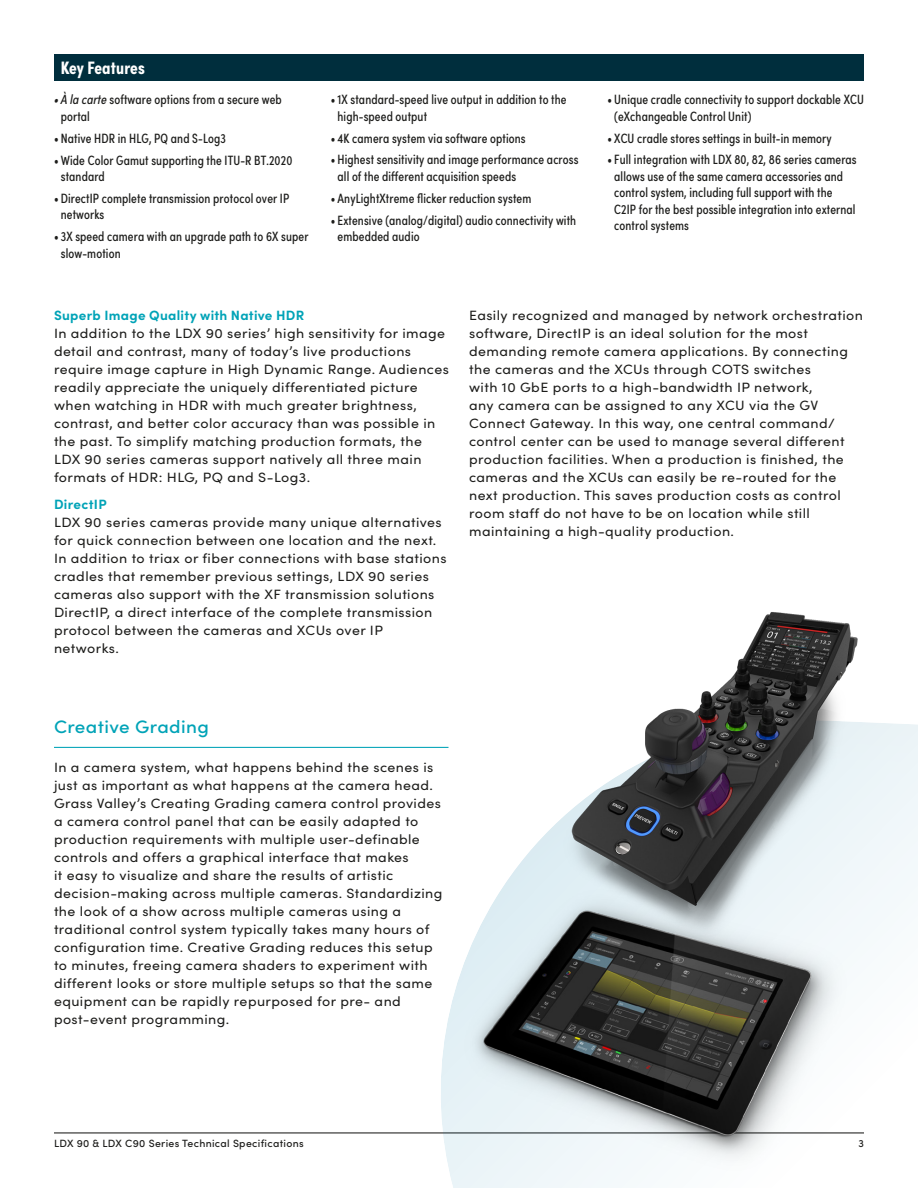
<style>
.page{position:relative;width:918px;height:1188px;background:#fff}
.page>*{position:absolute;margin:0;border:0;box-sizing:border-box;transform-origin:0 0}
.t1{font:500 18px "Sofia Pro";letter-spacing:.02em;color:#00a3b7;scale:1.05 1}
.t2{font:700 18px "Sofia Pro Condensed";letter-spacing:.01em;color:#fff}
.t3{font:13.5px/18px "Sofia Pro";letter-spacing:.03em;color:#1d1d1b;scale:1.05 1}
.t4{font:13.5px/16.5px "Sofia Pro Condensed";letter-spacing:.01em;color:#1d1d1b}
.t5{font:700 13.5px "Sofia Pro";letter-spacing:.02em;color:#00a3b7}
.t6{font:500 10.5px "Sofia Pro";letter-spacing:.03em;color:#1d1d1b}
.s1{font-style:italic}
</style>
<div class="page">
<hr style="left:54px;top:1132px;width:810px;height:1px;background:#1d1d1b">
<div style="left:54px;top:54px;width:810px;height:27px;background:#002e3d"></div>
<svg style="left:344px;top:723px;width:574px;height:465px"></svg>
<img style="left:416px;top:888px;width:438px;height:285px">
<hr style="left:54px;top:747px;width:394px;height:1px;background:#00a3b7">
<img style="left:550px;top:612px;width:334px;height:336px">
<h1 class="t2" style="left:61px;top:54px;width:86px">Key Features</h1>
<p class="t4" style="left:61px;top:91px;width:223px;text-indent:-7px"><span class="s1">• À la carte</span> software options from a secure web portal</p>
<p class="t4" style="left:54px;top:129px;width:173px">• Native HDR in HLG, PQ and S-Log3</p>
<p class="t4" style="left:61px;top:151px;width:233px;text-indent:-7px">•Wide Color Gamut supporting the ITU-R BT.2020 standard</p>
<p class="t4" style="left:61px;top:189px;width:230px;text-indent:-7px">• DirectIP complete transmission protocol over IP networks</p>
<p class="t4" style="left:61px;top:228px;width:249px;text-indent:-7px">• 3X speed camera with an upgrade path to 6X super slow-motion</p>
<p class="t4" style="left:338px;top:90px;width:231px;text-indent:-7px">•1X standard-speed live output in addition to the high-speed output</p>
<p class="t4" style="left:331px;top:129px;width:196px">• 4K camera system via software options</p>
<p class="t4" style="left:338px;top:151px;width:242px;text-indent:-7px">• Highest sensitivity and image performance across all of the different acquisition speeds</p>
<p class="t4" style="left:331px;top:189px;width:202px">• AnyLightXtreme flicker reduction system</p>
<p class="t4" style="left:338px;top:211px;width:240px;text-indent:-7px">• Extensive (analog/digital) audio connectivity with embedded audio</p>
<p class="t4" style="left:614px;top:90px;width:251px;text-indent:-7px">• Unique cradle connectivity to support dockable XCU (eXchangeable Control Unit)</p>
<p class="t4" style="left:608px;top:129px;width:226px">• XCU cradle stores settings in built-in memory</p>
<p class="t4" style="left:614px;top:151px;width:244px;text-indent:-7px">•Full integration with LDX 80, 82, 86 series cameras allows use of the same camera accessories and control system, including full support with the C2IP for the best possible integration into external control systems</p>
<p class="t5" style="left:54px;top:305px;width:252px">Superb Image Quality with Native HDR</p>
<p class="t3" style="left:54px;top:324px;width:378px">In addition to the LDX 90 series’ high sensitivity for image detail and contrast, many of today’s live productions require image capture in High Dynamic Range. Audiences readily appreciate the uniquely differentiated picture when watching in HDR with much greater brightness, contrast, and better color accuracy than was possible in the past. To simplify matching production formats, the LDX 90 series cameras support natively all three main formats of HDR: HLG, PQ and S-Log3.</p>
<p class="t5" style="left:54px;top:494px;width:54px">DirectIP</p>
<p class="t3" style="left:54px;top:512px;width:375px">LDX 90 series cameras provide many unique alternatives for quick connection between one location and the next.<br>In addition to triax or fiber connections with base stations cradles that remember previous settings, LDX 90 series cameras also support with the XF transmission solutions DirectIP, a direct interface of the complete transmission protocol between the cameras and XCUs over IP networks.</p>
<p class="t3" style="left:469px;top:306px;width:377px">Easily recognized and managed by network orchestration software, DirectIP is an ideal solution for the most demanding remote camera applications. By connecting the cameras and the XCUs through COTS switches<br>with 10 GbE ports to a high-bandwidth IP network,<br>any camera can be assigned to any XCU via the GV Connect Gateway. In this way, one central command/ control center can be used to manage several different production facilities. When a production is finished, the cameras and the XCUs can easily be re-routed for the next production. This saves production costs as control room staff do not have to be on location while still maintaining a high-quality production.</p>
<h1 class="t1" style="left:54px;top:714px;width:149px">Creative Grading</h1>
<p class="t3" style="left:54px;top:757px;width:371px">In a camera system, what happens behind the scenes is just as important as what happens at the camera head.<br>Grass Valley’s Creating Grading camera control provides a camera control panel that can be easily adapted to production requirements with multiple user-definable controls and offers a graphical interface that makes<br>it easy to visualize and share the results of artistic decision-making across multiple cameras. Standardizing the look of a show across multiple cameras using a traditional control system typically takes many hours of configuration time. Creative Grading reduces this setup to minutes, freeing camera shaders to experiment with different looks or store multiple setups so that the same equipment can be rapidly repurposed for pre- and post-event programming.</p>
<p class="t6" style="left:54px;top:1136px;width:251px">LDX 90 &amp; LDX C90 Series Technical Specifications</p>
<p class="t6" style="left:859px;top:1136px;width:7px">3</p>
</div>
